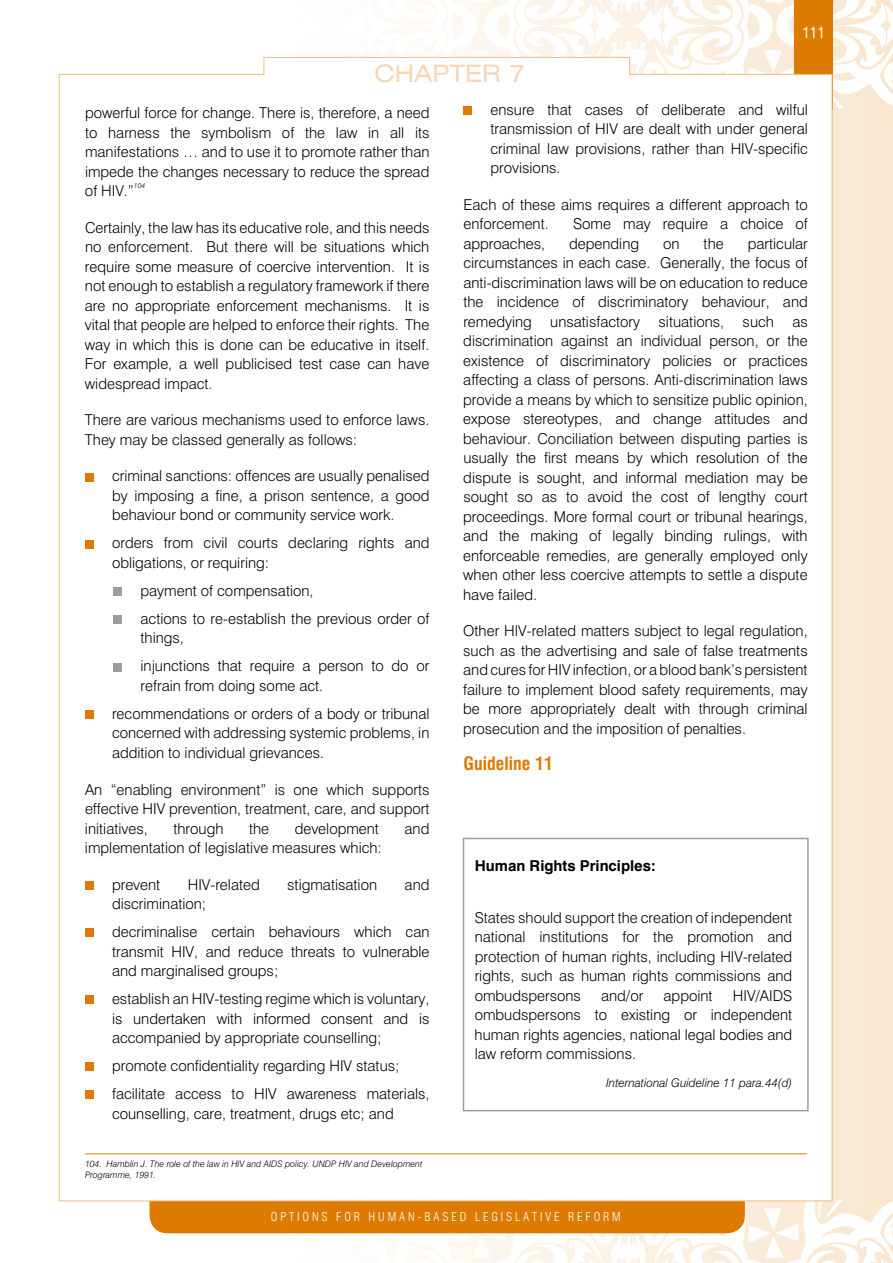
<style>
.page{position:relative;width:893px;height:1263px;background:#fff}
.page>*{position:absolute;margin:0;border:0;box-sizing:border-box;transform-origin:0 0}
.t1{font:expanded 24px "Swiss 721 BT";color:#f5d7b3}
.t2{font:700 condensed 18px "Swiss 721 BT";color:#dd7a00}
.t3{font:300 15px/19.5px "Swiss 721 BT";color:#000;text-align:justify}
.t4{font:700 15px "Swiss 721 BT";color:#000}
.t5{font:condensed 15px "Swiss 721 BT";color:#fff}
.t6{font:300 condensed 12px "Swiss 721 BT";letter-spacing:.24em;color:#fff}
.t7{font:italic 300 12px "Swiss 721 BT";color:#000}
.t8{font:italic 300 9px/10.8px "Swiss 721 BT";color:#000}
.t9{font:italic 300 7.05px "Swiss 721 BT";color:#000}
</style>
<div class="page">
<div style="left:832px;top:109px;width:61px;height:1091px;background:#f9e7d1"></div>
<img style="left:284px;top:0;width:609px;height:109px">
<div style="left:794px;top:0;width:38px;height:109px;background:#dd7a00"></div>
<img style="left:284px;top:1200px;width:609px;height:63px">
<div style="left:150px;top:1158px;width:595px;height:75px;background:#dd7a00;border-radius:18px"></div>
<div style="left:59px;top:74px;width:773px;height:1127px;background:#fff"></div>
<div style="left:264px;top:57px;width:366px;height:34px;background:#fff"></div>
<div style="left:264px;top:57px;width:366px;height:34px;border:1px solid #eebc80"></div>
<div style="left:242px;top:75px;width:416px;height:33px;background:#fff"></div>
<div style="left:85px;top:473px;width:9px;height:8px;background:#dd7a00"></div>
<div style="left:85px;top:540px;width:9px;height:8px;background:#dd7a00"></div>
<div style="left:114px;top:587px;width:8px;height:9px;background:#9c9d9f"></div>
<div style="left:114px;top:615px;width:8px;height:9px;background:#9c9d9f"></div>
<div style="left:114px;top:663px;width:8px;height:8px;background:#9c9d9f"></div>
<div style="left:85px;top:710px;width:9px;height:9px;background:#dd7a00"></div>
<div style="left:85px;top:881px;width:9px;height:8px;background:#dd7a00"></div>
<div style="left:85px;top:928px;width:9px;height:9px;background:#dd7a00"></div>
<div style="left:85px;top:995px;width:9px;height:9px;background:#dd7a00"></div>
<div style="left:85px;top:1062px;width:9px;height:9px;background:#dd7a00"></div>
<div style="left:85px;top:1090px;width:9px;height:9px;background:#dd7a00"></div>
<div style="left:463px;top:106px;width:9px;height:9px;background:#dd7a00"></div>
<div style="left:463px;top:838px;width:346px;height:273px;border:2px solid #9c9d9f"></div>
<hr style="left:85px;top:1153px;width:722px;height:1px;background:#dd7a00">
<p class="t5" style="left:802px;top:24px;width:8px">111</p>
<h1 class="t1" style="left:375px;top:60px;width:152px">CHAPTER 7</h1>
<p class="t3" style="left:85px;top:103px;width:346px">powerful force for change. There is, therefore, a need to harness the symbolism of the law in all its manifestations … and to use it to promote rather than impede the changes necessary to reduce the spread of HIV.”</p>
<p class="t3" style="left:490px;top:100px;width:319px">ensure that cases of deliberate and wilful transmission of HIV are dealt with under general criminal law provisions, rather than HIV-specific provisions.</p>
<p class="t3" style="left:463px;top:195px;width:346px">Each of these aims requires a different approach to enforcement.</p>
<p class="t9" style="left:134px;top:181px;width:12px">104</p>
<p class="t3" style="left:85px;top:218px;width:346px">Certainly, the law has its educative role, and this needs no enforcement. But there will be situations which require some measure of coercive intervention. It is not enough to establish a regulatory framework if there are no appropriate enforcement mechanisms. It is vital that people are helped to enforce their rights. The way in which this is done can be educative in itself.<br>For example, a well publicised test case can have widespread impact.</p>
<p class="t3" style="left:85px;top:410px;width:346px">There are various mechanisms used to enforce laws.<br>They may be classed generally as follows:</p>
<p class="t3" style="left:112px;top:466px;width:319px">criminal sanctions: offences are usually penalised by imposing a fine, a prison sentence, a good behaviour bond or community service work.</p>
<p class="t3" style="left:112px;top:533px;width:319px">orders from civil courts declaring rights and obligations, or requiring:</p>
<p class="t3" style="left:141px;top:576px;width:290px;line-height:28px">payment of compensation,<br>actions to re-establish the previous order of</p>
<p class="t3" style="left:141px;top:624px;width:290px;line-height:28px">things,<br>injunctions that require a person to do or</p>
<p class="t3" style="left:112px;top:671px;width:319px;line-height:28px;text-indent:28px">refrain from doing some act. recommendations or orders of a body or tribunal</p>
<p class="t3" style="left:112px;top:723px;width:319px">concerned with addressing systemic problems, in addition to individual grievances.</p>
<p class="t3" style="left:85px;top:779px;width:346px">An “enabling environment” is one which supports effective HIV prevention, treatment, care, and support initiatives,</p>
<p class="t3" style="left:573px;top:214px;width:236px">Some may require a choice of</p>
<p class="t3" style="left:463px;top:234px;width:346px;text-indent:285px">particular circumstances in each case. Generally, the focus of anti-discrimination laws will be on education to reduce the incidence of discriminatory behaviour, and remedying unsatisfactory situations, such as discrimination against an individual person, or the existence of discriminatory policies or practices affecting a class of persons. Anti-discrimination laws provide a means by which to sensitize public opinion, expose stereotypes, and change attitudes and behaviour. Conciliation between disputing parties is usually the first means by which resolution of the dispute is sought, and informal mediation may be sought so as to avoid the cost of lengthy court proceedings. More formal court or tribunal hearings, and the making of legally binding rulings, with enforceable remedies, are generally employed only when other less coercive attempts to settle a dispute have failed.</p>
<p class="t3" style="left:463px;top:621px;width:346px">Other HIV-related matters subject to legal regulation, such as the advertising and sale of false treatments and cures for HIV infection, or a blood bank’s persistent failure to implement blood safety requirements, may be more appropriately dealt with through criminal prosecution and the imposition of penalties.</p>
<p class="t2" style="left:463px;top:753px;width:91px">Guideline 11</p>
<p class="t3" style="left:463px;top:234px;width:83px">approaches,</p>
<p class="t3" style="left:569px;top:234px;width:71px">depending</p>
<p class="t3" style="left:663px;top:234px;width:18px">on</p>
<p class="t3" style="left:704px;top:234px;width:22px">the</p>
<p class="t3" style="left:173px;top:818px;width:52px">through</p>
<p class="t3" style="left:249px;top:818px;width:22px">the</p>
<p class="t3" style="left:295px;top:818px;width:86px">development</p>
<p class="t3" style="left:405px;top:818px;width:26px">and</p>
<p class="t3" style="left:85px;top:838px;width:298px">implementation of legislative measures which:</p>
<p class="t3" style="left:112px;top:874px;width:50px">prevent</p>
<p class="t3" style="left:188px;top:874px;width:73px">HIV-related</p>
<p class="t3" style="left:287px;top:874px;width:91px">stigmatisation</p>
<p class="t3" style="left:405px;top:874px;width:26px">and</p>
<p class="t3" style="left:112px;top:889px;width:319px;line-height:28px">discrimination;<br>decriminalise certain behaviours which can</p>
<p class="t3" style="left:112px;top:941px;width:319px">transmit HIV, and reduce threats to vulnerable and marginalised groups;</p>
<p class="t3" style="left:112px;top:989px;width:319px">establish an HIV-testing regime which is voluntary, is undertaken with informed consent and is accompanied by appropriate counselling;</p>
<p class="t3" style="left:112px;top:1051px;width:319px;line-height:28px">promote confidentiality regarding HIV status; facilitate access to HIV awareness materials,</p>
<p class="t3" style="left:112px;top:1103px;width:283px">counselling, care, treatment, drugs etc; and</p>
<p class="t8" style="left:85px;top:1158px;width:339px">104. Hamblin J. The role of the law in HIV and AIDS policy. UNDP HIV and Development<br>Programme, 1991.</p>
<p class="t4" style="left:475px;top:856px;width:182px">Human Rights Principles:</p>
<p class="t3" style="left:475px;top:907px;width:319px">States should support the creation of independent national institutions for the promotion and protection of human rights, including HIV-related rights, such as human rights commissions and ombudspersons</p>
<p class="t3" style="left:475px;top:985px;width:319px;text-indent:258px">HIV/AIDS ombudspersons to existing or independent human rights agencies, national legal bodies and law reform commissions.</p>
<p class="t7" style="left:606px;top:1075px;width:188px">International Guideline 11 para.44 (d)</p>
<p class="t3" style="left:601px;top:985px;width:44px">and/or</p>
<p class="t3" style="left:664px;top:985px;width:51px">appoint</p>
<p class="t6" style="left:271px;top:1209px;width:351px">OPTIONS FOR HUMAN-BASED LEGISLATIVE REFORM</p>
</div>
